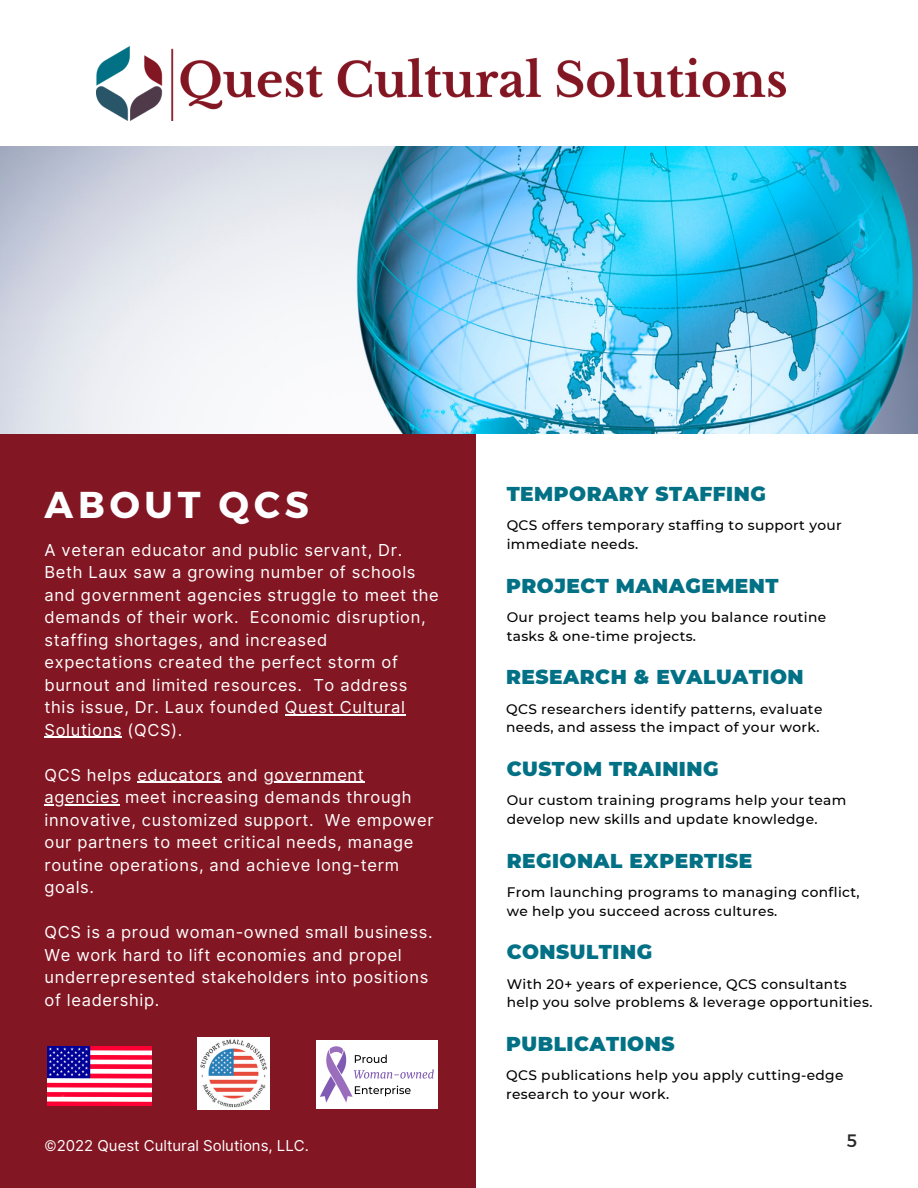
<style>
.page{position:relative;width:918px;height:1188px;background:#fff}
.page>*{position:absolute;margin:0;border:0;box-sizing:border-box;transform-origin:0 0}
.t1{font:700 37.35px "Montserrat";letter-spacing:.13em;color:#fff}
.t2{font:900 20.1px "Montserrat";letter-spacing:.025em;color:#037185}
.t3{font:18px "Montserrat";color:#2a2a2a}
.t4{font:16.5px/22.5px "Inter";letter-spacing:.04em;color:#fff}
.t5{font:15px "Inter";color:#fff}
.t6{font:500 13.8px/18.8px "Montserrat";letter-spacing:.025em;color:#000}
</style>
<div class="page">
<div style="left:0;top:434px;width:476px;height:754px;background:#831623"></div>
<img style="left:0;top:147px;width:918px;height:287px">
<img style="left:97px;top:47px;width:688px;height:74px">
<img style="left:316px;top:1041px;width:122px;height:67px">
<img style="left:198px;top:1038px;width:72px;height:72px">
<img style="left:48px;top:1047px;width:103px;height:58px">
<hr style="left:285px;top:714px;width:121px;height:1px;background:#fff">
<hr style="left:45px;top:737px;width:77px;height:1px;background:#fff">
<hr style="left:137px;top:782px;width:85px;height:1px;background:#fff">
<hr style="left:264px;top:782px;width:101px;height:1px;background:#fff">
<hr style="left:45px;top:804px;width:75px;height:1px;background:#fff">
<p class="t1" style="left:45px;top:480px;width:266px">ABOUT QCS</p>
<p class="t4" style="left:45px;top:538px;width:396px">A veteran educator and public servant, Dr.<br>Beth Laux saw a growing number of schools and government agencies struggle to meet the demands of their work. Economic disruption, staffing shortages, and increased expectations created the perfect storm of burnout and limited resources. To address this issue, Dr. Laux founded Quest Cultural Solutions (QCS).</p>
<p class="t4" style="left:45px;top:763px;width:391px">QCS helps educators and government agencies meet increasing demands through innovative, customized support. We empower our partners to meet critical needs, manage routine operations, and achieve long-term goals.</p>
<p class="t4" style="left:45px;top:921px;width:390px">QCS is a proud woman-owned small business.<br>We work hard to lift economies and propel underrepresented stakeholders into positions of leadership.</p>
<p class="t2" style="left:507px;top:481px;width:261px">TEMPORARY STAFFING</p>
<p class="t6" style="left:507px;top:516px;width:337px">QCS offers temporary staffing to support your immediate needs.</p>
<p class="t2" style="left:506px;top:573px;width:274px">PROJECT MANAGEMENT</p>
<p class="t6" style="left:507px;top:608px;width:321px">Our project teams help you balance routine tasks &amp; one-time projects.</p>
<p class="t2" style="left:506px;top:665px;width:299px">RESEARCH &amp; EVALUATION</p>
<p class="t6" style="left:506px;top:699px;width:318px">QCS researchers identify patterns, evaluate needs, and assess the impact of your work.</p>
<p class="t2" style="left:507px;top:757px;width:213px">CUSTOM TRAINING</p>
<p class="t6" style="left:507px;top:791px;width:341px">Our custom training programs help your team develop new skills and update knowledge.</p>
<p class="t2" style="left:507px;top:848px;width:247px">REGIONAL EXPERTISE</p>
<p class="t6" style="left:507px;top:883px;width:354px">From launching programs to managing conflict, we help you succeed across cultures.</p>
<p class="t2" style="left:507px;top:940px;width:147px">CONSULTING</p>
<p class="t6" style="left:507px;top:974px;width:367px">With 20+ years of experience, QCS consultants help you solve problems &amp; leverage opportunities.</p>
<p class="t2" style="left:506px;top:1032px;width:170px">PUBLICATIONS</p>
<p class="t6" style="left:506px;top:1066px;width:339px">QCS publications help you apply cutting-edge research to your work.</p>
<p class="t5" style="left:45px;top:1136px;width:266px">©2022 Quest Cultural Solutions, LLC.</p>
<p class="t3" style="left:847px;top:1129px;width:12px">5</p>
</div>
